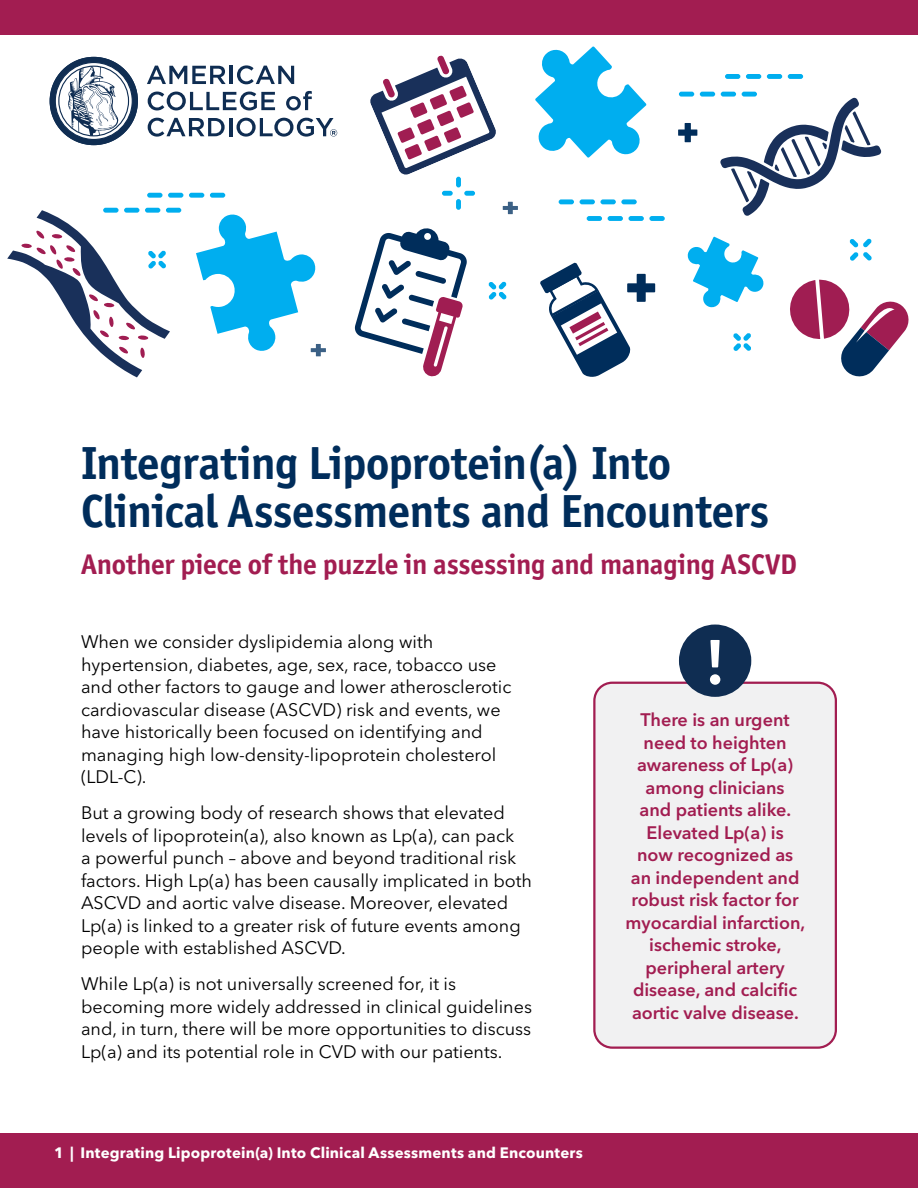
<style>
.page{position:relative;width:918px;height:1188px;background:#fff}
.page>*{position:absolute;margin:0;border:0;box-sizing:border-box;transform-origin:0 0}
.t1{font:700 61.95px "Officina Sans ITC Std";color:#fff}
.t2{font:700 46.5px/48px "Officina Sans ITC Std";letter-spacing:-.015em;color:#002d5b}
.t3{font:700 28.5px "Officina Sans ITC Std";letter-spacing:-.01em;color:#a21d51}
.t4{font:18px/22.5px "Avenir Next World";color:#000}
.t5{font:600 18px/22.5px "Avenir Next World";color:#a21d51;text-align:center}
.t6{font:700 15px "Avenir Next World";letter-spacing:.01em;color:#fff}
</style>
<div class="page">
<svg style="left:790px;top:279px;width:119px;height:98px"></svg>
<svg style="left:503px;top:202px;width:15px;height:12px"></svg>
<div style="left:456px;top:177px;width:5px;height:10px;background:#00aeef;border-radius:2px"></div>
<div style="left:442px;top:191px;width:11px;height:5px;background:#00aeef;border-radius:2px"></div>
<div style="left:456px;top:199px;width:5px;height:11px;background:#00aeef;border-radius:2px"></div>
<div style="left:464px;top:191px;width:11px;height:5px;background:#00aeef;border-radius:2px"></div>
<svg style="left:733px;top:333px;width:18px;height:18px"></svg>
<svg style="left:488px;top:282px;width:19px;height:18px"></svg>
<svg style="left:850px;top:239px;width:22px;height:22px"></svg>
<svg style="left:587px;top:216px;width:78px;height:5px"></svg>
<svg style="left:559px;top:199px;width:78px;height:5px"></svg>
<svg style="left:147px;top:193px;width:78px;height:5px"></svg>
<svg style="left:725px;top:74px;width:78px;height:5px"></svg>
<svg style="left:540px;top:262px;width:115px;height:115px"></svg>
<svg style="left:535px;top:46px;width:111px;height:112px"></svg>
<svg style="left:687px;top:237px;width:77px;height:71px"></svg>
<svg style="left:196px;top:214px;width:130px;height:142px"></svg>
<svg style="left:370px;top:55px;width:126px;height:120px"></svg>
<svg style="left:7px;top:208px;width:174px;height:169px"></svg>
<svg style="left:354px;top:228px;width:113px;height:149px"></svg>
<svg style="left:678px;top:92px;width:204px;height:124px"></svg>
<div style="left:0;top:1133px;width:918px;height:55px;background:#a21d51"></div>
<svg style="left:50px;top:56px;width:288px;height:90px"></svg>
<div style="left:0;top:0;width:918px;height:35px;background:#a21d51"></div>
<div style="left:594px;top:683px;width:242px;height:365px;background:#f1f1f2;border-radius:18px"></div>
<div style="left:593px;top:682px;width:244px;height:367px;border:2px solid #a21d51;border-radius:18px"></div>
<div style="left:679px;top:625px;width:72px;height:72px;background:#0f2d52;border-radius:50%"></div>
<h2 class="t2" style="left:81px;top:439px;width:690px">Integrating Lipoprotein(a) Into<br>Clinical Assessments and Encounters</h2>
<h3 class="t3" style="left:81px;top:546px;width:717px">Another piece of the puzzle in assessing and managing ASCVD</h3>
<p class="t4" style="left:81px;top:631px;width:432px">When we consider dyslipidemia along with hypertension, diabetes, age, sex, race, tobacco use and other factors to gauge and lower atherosclerotic cardiovascular disease (ASCVD) risk and events, we have historically been focused on identifying and managing high low-density-lipoprotein cholesterol (LDL-C).</p>
<p class="t4" style="left:81px;top:802px;width:453px">But a growing body of research shows that elevated levels of lipoprotein(a), also known as Lp(a), can pack<br>a powerful punch – above and beyond traditional risk factors. High Lp(a) has been causally implicated in both ASCVD and aortic valve disease. Moreover, elevated Lp(a) is linked to a greater risk of future events among people with established ASCVD.</p>
<p class="t4" style="left:81px;top:973px;width:453px">While Lp(a) is not universally screened for, it is becoming more widely addressed in clinical guidelines and, in turn, there will be more opportunities to discuss Lp(a) and its potential role in CVD with our patients.</p>
<p class="t6" style="left:54px;top:1144px;width:530px">1 | Integrating Lipoprotein(a) Into Clinical Assessments and Encounters</p>
<h1 class="t1" style="left:704px;top:624px;width:23px">!</h1>
<p class="t5" style="left:626px;top:709px;width:181px">There is an urgent need to heighten awareness of Lp(a) among clinicians<br>and patients alike.<br>Elevated Lp(a) is<br>now recognized as an independent and robust risk factor for myocardial infarction, ischemic stroke, peripheral artery disease, and calcific aortic valve disease.</p>
</div>
